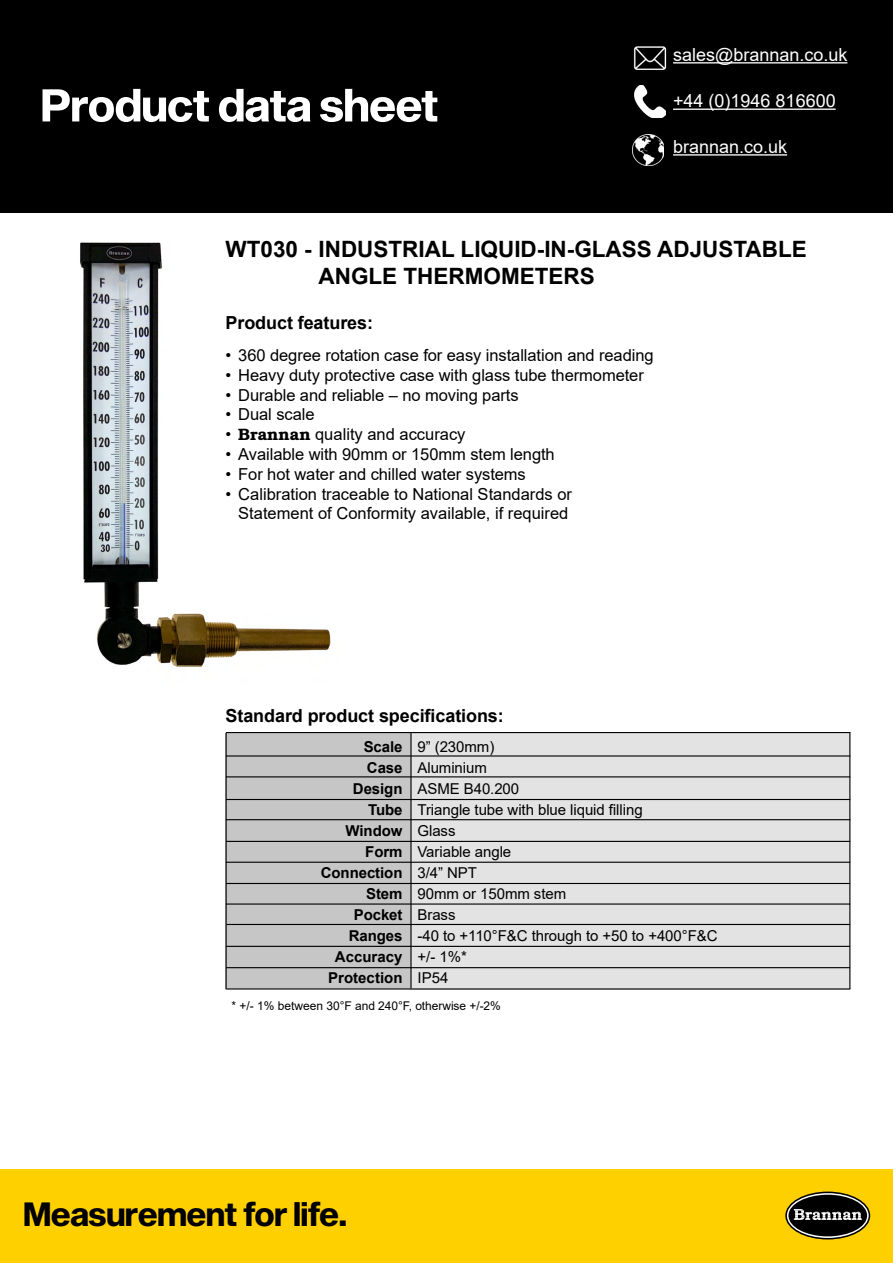
<style>
.page{position:relative;width:893px;height:1263px;background:#fff}
.page>*{position:absolute;margin:0;border:0;box-sizing:border-box;transform-origin:0 0}
.t1{font:33px "Sequel Sans Bold Disp";color:#000}
.t2{font:700 22.5px/27px "Arial";color:#000}
.t3{font:18px "Arial";color:#fff}
.t4{font:700 18px "Arial";letter-spacing:-.005em;color:#000}
.t5{font:16.5px/19.8px "Arial";letter-spacing:-.005em;color:#000;text-align:center}
.t6{font:15px "Arial";letter-spacing:-.005em;color:#000}
.t7{font:700 15px "Arial";letter-spacing:-.005em;color:#000}
.t8{font:12px "Arial";letter-spacing:-.005em;color:#000}
.s1{font-family:"Bookman";font-weight:600}
.s2{font-weight:700}
.s3{font-weight:400}
</style>
<div class="page">
<div style="left:0;top:0;width:893px;height:213px;background:#000"></div>
<div style="left:0;top:1169px;width:893px;height:94px;background:#ffd000"></div>
<svg style="left:786px;top:1192px;width:83px;height:47px"></svg>
<div style="left:785px;top:1191px;width:85px;height:48px;border:2px solid #000;border-radius:50%"></div>
<div style="left:788px;top:1195px;width:79px;height:41px;background:#000;border-radius:50%"></div>
<svg style="left:794px;top:1209px;width:68px;height:11px"></svg>
<img style="left:633px;top:47px;width:34px;height:22px">
<hr style="left:673px;top:62px;width:174px;height:2px;background:#fff">
<img style="left:635px;top:86px;width:30px;height:32px">
<hr style="left:673px;top:109px;width:163px;height:1px;background:#fff">
<img style="left:633px;top:134px;width:31px;height:32px">
<hr style="left:673px;top:154px;width:114px;height:2px;background:#fff">
<svg style="left:43px;top:89px;width:394px;height:33px"></svg>
<img style="left:80px;top:242px;width:251px;height:425px">
<div style="left:410px;top:732px;width:440px;height:257px;background:#e3e3e3"></div>
<div style="left:226px;top:732px;width:185px;height:256px;background:#c6c6c6"></div>
<hr style="left:226px;top:732px;width:624px;height:1px;background:#000">
<hr style="left:226px;top:755px;width:624px;height:1px;background:#000">
<hr style="left:226px;top:776px;width:624px;height:1px;background:#000">
<hr style="left:226px;top:799px;width:624px;height:1px;background:#000">
<hr style="left:226px;top:819px;width:624px;height:1px;background:#000">
<hr style="left:226px;top:862px;width:624px;height:1px;background:#000">
<hr style="left:226px;top:883px;width:624px;height:1px;background:#000">
<hr style="left:410px;top:732px;width:2px;height:256px;background:#000">
<hr style="left:226px;top:733px;width:1px;height:256px;background:#000">
<hr style="left:849px;top:732px;width:1px;height:257px;background:#000">
<hr style="left:226px;top:841px;width:624px;height:1px;background:#000">
<hr style="left:226px;top:903px;width:624px;height:2px;background:#000">
<hr style="left:226px;top:924px;width:624px;height:1px;background:#000">
<hr style="left:226px;top:988px;width:624px;height:1px;background:#000">
<hr style="left:226px;top:946px;width:624px;height:1px;background:#000">
<hr style="left:226px;top:967px;width:624px;height:1px;background:#000">
<p class="t3" style="left:673px;top:42px;width:176px">sales@brannan.co.uk</p>
<p class="t3" style="left:673px;top:89px;width:164px">+44 (0)1946 816600</p>
<p class="t3" style="left:673px;top:134px;width:116px">brannan.co.uk</p>
<h2 class="t2" style="left:319px;top:235px;width:490px;text-indent:-93px">WT030 - INDUSTRIAL LIQUID-IN-GLASS ADJUSTABLE<br>ANGLE THERMOMETERS</h2>
<p class="t4" style="left:226px;top:310px;width:149px">Product features:</p>
<p class="t5" style="left:226px;top:345px;width:430px">• 360 degree rotation case for easy installation and reading</p>
<p class="t5" style="left:226px;top:365px;width:420px">• Heavy duty protective case with glass tube thermometer</p>
<p class="t5" style="left:226px;top:385px;width:295px">• Durable and reliable – no moving parts</p>
<p class="t5" style="left:226px;top:405px;width:91px">• Dual scale</p>
<p class="t5" style="left:226px;top:424px;width:242px">• <span class="s1">Brannan</span> quality and accuracy</p>
<p class="t5" style="left:226px;top:444px;width:331px">• Available with 90mm or 150mm stem length</p>
<p class="t5" style="left:226px;top:464px;width:302px">• For hot water and chilled water systems</p>
<p class="t5" style="left:226px;top:484px;width:348px">• Calibration traceable to National Standards or<br>Statement of Conformity available, if required</p>
<p class="t4" style="left:226px;top:703px;width:280px">Standard product specifications:</p>
<p class="t6" style="left:364px;top:736px;width:132px"><span class="s2">Scale</span> 9” (230mm)</p>
<p class="t6" style="left:367px;top:757px;width:121px"><span class="s2">Case</span> Aluminium</p>
<p class="t6" style="left:353px;top:778px;width:168px"><span class="s2">Design</span> ASME B40.200</p>
<p class="t6" style="left:368px;top:799px;width:276px"><span class="s2">Tube</span> Triangle tube with blue liquid filling</p>
<p class="t7" style="left:346px;top:820px;width:111px">Window <span class="s3">Glass</span></p>
<p class="t6" style="left:365px;top:841px;width:147px"><span class="s2">Form</span> Variable angle</p>
<p class="t7" style="left:321px;top:862px;width:158px">Connection <span class="s3">3/4” NPT</span></p>
<p class="t6" style="left:366px;top:883px;width:202px"><span class="s2">Stem</span> 90mm or 150mm stem</p>
<p class="t7" style="left:354px;top:904px;width:103px">Pocket <span class="s3">Brass</span></p>
<p class="t6" style="left:349px;top:925px;width:370px"><span class="s2">Ranges</span> -40 to +110°F&amp;C through to +50 to +400°F&amp;C</p>
<p class="t7" style="left:335px;top:946px;width:134px">Accuracy <span class="s3">+/- 1%*</span></p>
<p class="t7" style="left:328px;top:967px;width:122px">Protection <span class="s3">IP54</span></p>
<p class="t8" style="left:231px;top:997px;width:271px">* +/- 1% between 30°F and 240°F, otherwise +/-2%</p>
<h1 class="t1" style="left:24px;top:1191px;width:325px">Measurement for life.</h1>
</div>
